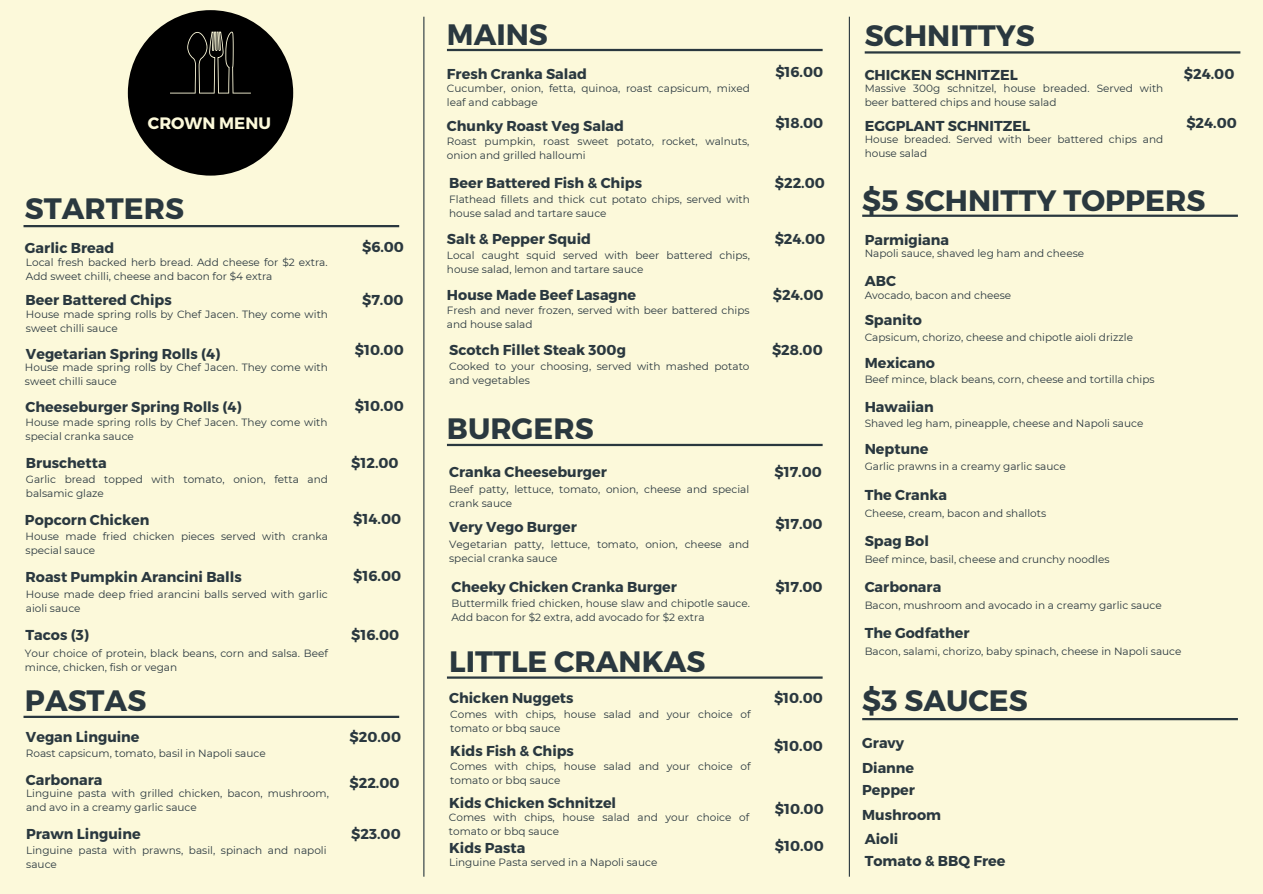
<style>
.page{position:relative;width:1263px;height:894px;background:#fff}
.page>*{position:absolute;margin:0;border:0;box-sizing:border-box;transform-origin:0 0}
.t1{font:700 29.4px "Montserrat";color:#2a383f}
.t2{font:700 16.5px "Montserrat";color:#fcf9da}
.t3{font:700 14.4px/25.2px "Montserrat";color:#2a383f}
.t4{font:10.5px/14px "Montserrat";color:#2a383f}
</style>
<div class="page">
<div style="left:0;top:0;width:1263px;height:893px;background:#fcf9da"></div>
<hr style="left:849px;top:17px;width:1px;height:859px;background:#2a383f">
<hr style="left:423px;top:17px;width:1px;height:859px;background:#2a383f">
<div style="left:128px;top:10px;width:165px;height:165px;background:#000;border-radius:50%"></div>
<svg style="left:170px;top:32px;width:81px;height:61px"></svg>
<hr style="left:24px;top:225px;width:375px;height:2px;background:#2a383f">
<hr style="left:447px;top:49px;width:376px;height:2px;background:#2a383f">
<hr style="left:865px;top:51px;width:375px;height:3px;background:#2a383f">
<hr style="left:24px;top:715px;width:375px;height:2px;background:#2a383f">
<hr style="left:447px;top:443px;width:376px;height:3px;background:#2a383f">
<hr style="left:447px;top:676px;width:376px;height:2px;background:#2a383f">
<hr style="left:862px;top:214px;width:376px;height:3px;background:#2a383f">
<hr style="left:862px;top:717px;width:376px;height:3px;background:#2a383f">
<h2 class="t2" style="left:148px;top:113px;width:125px">CROWN MENU</h2>
<h1 class="t1" style="left:25px;top:189px;width:161px">STARTERS</h1>
<h3 class="t3" style="left:25px;top:234px;width:91px">Garlic Bread</h3>
<p class="t4" style="left:26px;top:255px;width:303px">Local fresh backed herb bread. Add cheese for $2 extra.<br>Add sweet chilli, cheese and bacon for $4 extra</p>
<h3 class="t3" style="left:26px;top:286px;width:148px">Beer Battered Chips</h3>
<p class="t4" style="left:26px;top:307px;width:304px">House made spring rolls by Chef Jacen. They come with sweet chilli sauce</p>
<h3 class="t3" style="left:26px;top:340px;width:196px">Vegetarian Spring Rolls (4)</h3>
<p class="t4" style="left:25px;top:360px;width:304px">House made spring rolls by Chef Jacen. They come with sweet chilli sauce</p>
<h3 class="t3" style="left:26px;top:393px;width:218px">Cheeseburger Spring Rolls (4)</h3>
<p class="t4" style="left:26px;top:415px;width:304px">House made spring rolls by Chef Jacen. They come with special cranka sauce</p>
<h3 class="t3" style="left:26px;top:449px;width:82px">Bruschetta</h3>
<p class="t4" style="left:26px;top:472px;width:304px">Garlic bread topped with tomato, onion, fetta and balsamic glaze</p>
<h3 class="t3" style="left:25px;top:506px;width:126px">Popcorn Chicken</h3>
<p class="t4" style="left:26px;top:529px;width:304px">House made fried chicken pieces served with cranka special sauce</p>
<h3 class="t3" style="left:26px;top:563px;width:218px">Roast Pumpkin Arancini Balls</h3>
<p class="t4" style="left:26px;top:587px;width:303px">House made deep fried arancini balls served with garlic aioli sauce</p>
<h3 class="t3" style="left:26px;top:621px;width:65px">Tacos (3)</h3>
<p class="t4" style="left:25px;top:645px;width:304px">Your choice of protein, black beans, corn and salsa. Beef mince, chicken, fish or vegan</p>
<h1 class="t1" style="left:25px;top:681px;width:123px">PASTAS</h1>
<h3 class="t3" style="left:26px;top:723px;width:115px">Vegan Linguine</h3>
<p class="t4" style="left:26px;top:746px;width:241px">Roast capsicum, tomato, basil in Napoli sauce</p>
<h3 class="t3" style="left:26px;top:766px;width:78px">Carbonara</h3>
<p class="t4" style="left:26px;top:786px;width:304px">Linguine pasta with grilled chicken, bacon, mushroom, and avo in a creamy garlic sauce</p>
<h3 class="t3" style="left:26px;top:820px;width:116px">Prawn Linguine</h3>
<p class="t4" style="left:26px;top:843px;width:302px">Linguine pasta with prawns, basil, spinach and napoli sauce</p>
<h3 class="t3" style="left:362px;top:233px;width:43px">$6.00</h3>
<h3 class="t3" style="left:362px;top:286px;width:43px">$7.00</h3>
<h3 class="t3" style="left:355px;top:337px;width:50px">$10.00</h3>
<h3 class="t3" style="left:355px;top:392px;width:50px">$10.00</h3>
<h3 class="t3" style="left:351px;top:449px;width:49px">$12.00</h3>
<h3 class="t3" style="left:353px;top:505px;width:49px">$14.00</h3>
<h3 class="t3" style="left:353px;top:562px;width:49px">$16.00</h3>
<h3 class="t3" style="left:351px;top:621px;width:49px">$16.00</h3>
<h3 class="t3" style="left:349px;top:723px;width:53px">$20.00</h3>
<h3 class="t3" style="left:349px;top:769px;width:52px">$22.00</h3>
<h3 class="t3" style="left:351px;top:820px;width:51px">$23.00</h3>
<h1 class="t1" style="left:447px;top:15px;width:102px">MAINS</h1>
<h1 class="t1" style="left:865px;top:17px;width:172px">SCHNITTYS</h1>
<h3 class="t3" style="left:447px;top:60px;width:141px">Fresh Cranka Salad</h3>
<p class="t4" style="left:447px;top:81px;width:305px">Cucumber, onion, fetta, quinoa, roast capsicum, mixed leaf and cabbage</p>
<h3 class="t3" style="left:775px;top:58px;width:49px">$16.00</h3>
<h3 class="t3" style="left:865px;top:62px;width:155px">CHICKEN SCHNITZEL</h3>
<p class="t4" style="left:865px;top:81px;width:300px">Massive 300g schnitzel, house breaded. Served with beer battered chips and house salad</p>
<h3 class="t3" style="left:1184px;top:60px;width:52px">$24.00</h3>
<h3 class="t3" style="left:447px;top:112px;width:179px">Chunky Roast Veg Salad</h3>
<h3 class="t3" style="left:775px;top:109px;width:50px">$18.00</h3>
<p class="t4" style="left:447px;top:134px;width:304px">Roast pumpkin, roast sweet potato, rocket, walnuts, onion and grilled halloumi</p>
<h3 class="t3" style="left:449px;top:170px;width:194px">Beer Battered Fish &amp; Chips</h3>
<h3 class="t3" style="left:775px;top:170px;width:52px">$22.00</h3>
<p class="t4" style="left:449px;top:192px;width:302px">Flathead fillets and thick cut potato chips, served with house salad and tartare sauce</p>
<h3 class="t3" style="left:447px;top:225px;width:146px">Salt &amp; Pepper Squid</h3>
<h3 class="t3" style="left:775px;top:225px;width:52px">$24.00</h3>
<p class="t4" style="left:447px;top:248px;width:304px">Local caught squid served with beer battered chips, house salad, lemon and tartare sauce</p>
<h3 class="t3" style="left:447px;top:281px;width:191px">House Made Beef Lasagne</h3>
<p class="t4" style="left:447px;top:303px;width:304px">Fresh and never frozen, served with beer battered chips and house salad</p>
<h3 class="t3" style="left:773px;top:281px;width:52px">$24.00</h3>
<h3 class="t3" style="left:449px;top:337px;width:178px">Scotch Fillet Steak 300g</h3>
<p class="t4" style="left:449px;top:359px;width:302px">Cooked to your choosing, served with mashed potato and vegetables</p>
<h1 class="t1" style="left:447px;top:409px;width:148px">BURGERS</h1>
<h3 class="t3" style="left:449px;top:458px;width:159px">Cranka Cheeseburger</h3>
<p class="t4" style="left:449px;top:482px;width:302px">Beef patty, lettuce, tomato, onion, cheese and special crank sauce</p>
<h3 class="t3" style="left:449px;top:513px;width:129px">Very Vego Burger</h3>
<p class="t4" style="left:449px;top:537px;width:302px">Vegetarian patty, lettuce, tomato, onion, cheese and special cranka sauce</p>
<h3 class="t3" style="left:451px;top:573px;width:227px">Cheeky Chicken Cranka Burger</h3>
<p class="t4" style="left:451px;top:595px;width:300px">Buttermilk fried chicken, house slaw and chipotle sauce.<br>Add bacon for $2 extra, add avocado for $2 extra</p>
<h1 class="t1" style="left:449px;top:641px;width:258px">LITTLE CRANKAS</h1>
<h3 class="t3" style="left:449px;top:684px;width:126px">Chicken Nuggets</h3>
<p class="t4" style="left:450px;top:706px;width:302px">Comes with chips, house salad and your choice of tomato or bbq sauce</p>
<h3 class="t3" style="left:450px;top:737px;width:125px">Kids Fish &amp; Chips</h3>
<p class="t4" style="left:450px;top:759px;width:302px">Comes with chips, house salad and your choice of tomato or bbq sauce</p>
<h3 class="t3" style="left:449px;top:788px;width:169px">Kids Chicken Schnitzel</h3>
<p class="t4" style="left:449px;top:810px;width:302px">Comes with chips, house salad and your choice of tomato or bbq sauce</p>
<h3 class="t3" style="left:449px;top:833px;width:78px">Kids Pasta</h3>
<p class="t4" style="left:449px;top:855px;width:210px">Linguine Pasta served in a Napoli sauce</p>
<h3 class="t3" style="left:772px;top:337px;width:52px">$28.00</h3>
<h3 class="t3" style="left:774px;top:458px;width:49px">$17.00</h3>
<h3 class="t3" style="left:775px;top:510px;width:49px">$17.00</h3>
<h3 class="t3" style="left:775px;top:573px;width:49px">$17.00</h3>
<h3 class="t3" style="left:774px;top:684px;width:50px">$10.00</h3>
<h3 class="t3" style="left:774px;top:732px;width:50px">$10.00</h3>
<h3 class="t3" style="left:775px;top:795px;width:50px">$10.00</h3>
<h3 class="t3" style="left:775px;top:832px;width:50px">$10.00</h3>
<h3 class="t3" style="left:865px;top:112px;width:167px">EGGPLANT SCHNITZEL</h3>
<p class="t4" style="left:865px;top:132px;width:300px">House breaded. Served with beer battered chips and house salad</p>
<h3 class="t3" style="left:1186px;top:109px;width:52px">$24.00</h3>
<h1 class="t1" style="left:862px;top:181px;width:345px">$5 SCHNITTY TOPPERS</h1>
<h3 class="t3" style="left:865px;top:226px;width:86px">Parmigiana</h3>
<p class="t4" style="left:865px;top:246px;width:221px">Napoli sauce, shaved leg ham and cheese</p>
<h3 class="t3" style="left:865px;top:268px;width:33px">ABC</h3>
<p class="t4" style="left:865px;top:288px;width:148px">Avocado, bacon and cheese</p>
<h3 class="t3" style="left:865px;top:307px;width:59px">Spanito</h3>
<p class="t4" style="left:865px;top:330px;width:270px">Capsicum, chorizo, cheese and chipotle aioli drizzle</p>
<h3 class="t3" style="left:865px;top:349px;width:72px">Mexicano</h3>
<p class="t4" style="left:865px;top:372px;width:291px">Beef mince, black beans, corn, cheese and tortilla chips</p>
<h3 class="t3" style="left:865px;top:393px;width:71px">Hawaiian</h3>
<p class="t4" style="left:865px;top:416px;width:280px">Shaved leg ham, pineapple, cheese and Napoli sauce</p>
<h3 class="t3" style="left:865px;top:435px;width:65px">Neptune</h3>
<p class="t4" style="left:865px;top:458px;width:202px">Garlic prawns in a creamy garlic sauce</p>
<h3 class="t3" style="left:865px;top:481px;width:84px">The Cranka</h3>
<p class="t4" style="left:865px;top:506px;width:183px">Cheese, cream, bacon and shallots</p>
<h3 class="t3" style="left:865px;top:527px;width:66px">Spag Bol</h3>
<p class="t4" style="left:865px;top:552px;width:246px">Beef mince, basil, cheese and crunchy noodles</p>
<h3 class="t3" style="left:865px;top:573px;width:78px">Carbonara</h3>
<p class="t4" style="left:865px;top:598px;width:298px">Bacon, mushroom and avocado in a creamy garlic sauce</p>
<h3 class="t3" style="left:865px;top:619px;width:106px">The Godfather</h3>
<p class="t4" style="left:865px;top:644px;width:318px">Bacon, salami, chorizo, baby spinach, cheese in Napoli sauce</p>
<h1 class="t1" style="left:862px;top:681px;width:167px">$3 SAUCES</h1>
<h3 class="t3" style="left:862px;top:729px;width:54px">Gravy<br>Dianne</h3>
<h3 class="t3" style="left:862px;top:776px;width:80px">Pepper<br>Mushroom</h3>
<h3 class="t3" style="left:865px;top:826px;width:142px;line-height:21.9px">Aioli<br>Tomato &amp; BBQ Free</h3>
</div>
